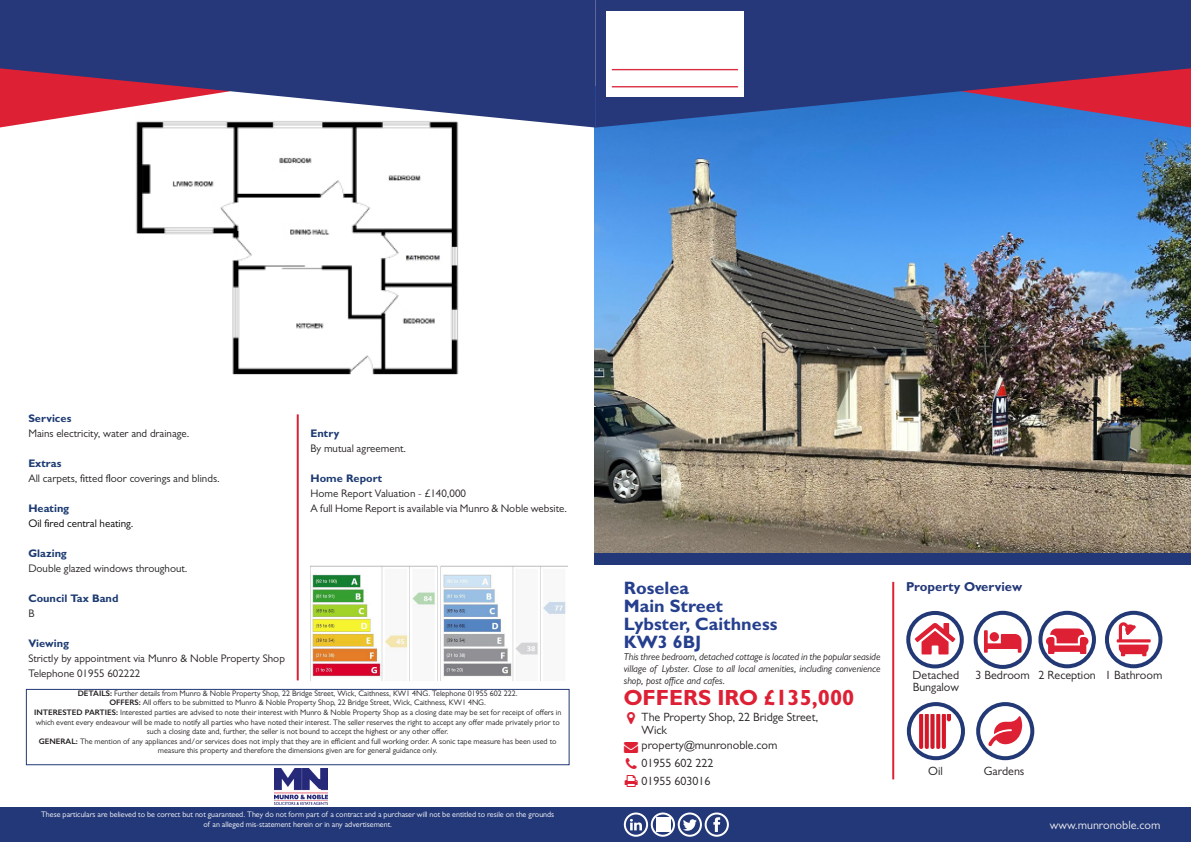
<style>
.page{position:relative;width:1191px;height:842px;background:#fff}
.page>*{position:absolute;margin:0;border:0;box-sizing:border-box;transform-origin:0 0}
.t1{font:700 22px "Gill Sans";color:#de2035}
.t2{font:700 18px "Gill Sans";color:#253f8e}
.t3{font:700 13px "Gill Sans";color:#233878}
.t4{font:12px "Gill Sans";color:#231f20}
.t5{font:12px "Gill Sans";color:#eeecf1}
.t6{font:11px/15px "Gill Sans";color:#231f20}
.t7{font:700 11px "Gill Sans";color:#1d3b72}
.t8{font:11px "Gill Sans";color:#000}
.t9{font:italic 10px/12px "Gill Sans";color:#231f20;text-align:justify}
.t10{font:8px/9.6px "Gill Sans";color:#231f20;text-align:center}
.t11{font:8px/9.6px "Gill Sans";color:#fff;text-align:center}
.s1{font-weight:600}
</style>
<div class="page">
<img style="left:136px;top:128px;width:323px;height:247px">
<img style="left:594px;top:128px;width:597px;height:425px">
<svg style="left:595px;top:0;width:596px;height:128px;fill:#26387a"></svg>
<div style="left:595px;top:808px;width:596px;height:34px;background:#233878"></div>
<hr style="left:892px;top:582px;width:2px;height:197px;background:#de2035">
<div style="left:594px;top:553px;width:597px;height:12px;background:#233878"></div>
<svg style="left:656px;top:818px;width:14px;height:14px"></svg>
<div style="left:651px;top:812px;width:24px;height:25px;border:2px solid #fff;border-radius:50%"></div>
<div style="left:624px;top:812px;width:24px;height:25px;border:2px solid #fff;border-radius:50%"></div>
<svg style="left:683px;top:819px;width:14px;height:12px"></svg>
<svg style="left:713px;top:817px;width:7px;height:15px"></svg>
<svg style="left:630px;top:819px;width:12px;height:11px"></svg>
<div style="left:677px;top:812px;width:25px;height:25px;border:2px solid #fff;border-radius:50%"></div>
<div style="left:704px;top:812px;width:25px;height:25px;border:2px solid #fff;border-radius:50%"></div>
<div style="left:906px;top:611px;width:57px;height:57px;border:4px solid #223976;border-radius:50%"></div>
<div style="left:1105px;top:611px;width:57px;height:57px;border:4px solid #223976;border-radius:50%"></div>
<svg style="left:914px;top:623px;width:41px;height:31px"></svg>
<svg style="left:1116px;top:622px;width:34px;height:34px"></svg>
<svg style="left:984px;top:630px;width:37px;height:23px"></svg>
<svg style="left:1046px;top:628px;width:42px;height:26px"></svg>
<svg style="left:988px;top:716px;width:34px;height:30px"></svg>
<div style="left:1038px;top:611px;width:58px;height:57px;border:4px solid #223976;border-radius:50%"></div>
<div style="left:973px;top:611px;width:58px;height:58px;border:4px solid #223976;border-radius:50%"></div>
<div style="left:976px;top:702px;width:58px;height:58px;border:4px solid #223976;border-radius:50%"></div>
<svg style="left:0;top:0;width:595px;height:128px;fill:#26387a"></svg>
<img style="left:310px;top:565px;width:257px;height:115px">
<div style="left:0;top:808px;width:595px;height:34px;background:#233878"></div>
<hr style="left:297px;top:414px;width:2px;height:266px;background:#de2036">
<div style="left:907px;top:702px;width:58px;height:58px;border:4px solid #223976;border-radius:50%"></div>
<img style="left:919px;top:714px;width:31px;height:34px">
<img style="left:606px;top:11px;width:137px;height:85px">
<img style="left:275px;top:768px;width:52px;height:37px">
<div style="left:26px;top:689px;width:543px;height:76px;border:1px solid #223976"></div>
<p class="t7" style="left:28px;top:411px;width:44px">Services</p>
<p class="t6" style="left:28px;top:426px;width:163px">Mains electricity, water and drainage.</p>
<p class="t7" style="left:28px;top:456px;width:35px">Extras</p>
<p class="t6" style="left:28px;top:471px;width:193px">All carpets, fitted floor coverings and blinds.</p>
<p class="t7" style="left:28px;top:501px;width:42px">Heating</p>
<p class="t8" style="left:28px;top:517px;width:106px">Oil fired central heating.</p>
<p class="t7" style="left:28px;top:546px;width:40px">Glazing</p>
<p class="t6" style="left:28px;top:561px;width:161px">Double glazed windows throughout.</p>
<p class="t7" style="left:28px;top:591px;width:92px">Council Tax Band</p>
<p class="t6" style="left:28px;top:606px;width:8px">B</p>
<p class="t7" style="left:28px;top:636px;width:42px">Viewing</p>
<p class="t6" style="left:28px;top:651px;width:258px">Strictly by appointment via Munro &amp; Noble Property Shop<br>Telephone 01955 602222</p>
<p class="t7" style="left:310px;top:426px;width:30px">Entry</p>
<p class="t6" style="left:310px;top:441px;width:97px">By mutual agreement.</p>
<p class="t7" style="left:310px;top:471px;width:73px">Home Report</p>
<p class="t6" style="left:310px;top:486px;width:157px">Home Report Valuation - £140,000</p>
<p class="t6" style="left:310px;top:501px;width:258px">A full Home Report is available via Munro &amp; Noble website.</p>
<p class="t10" style="left:78px;top:688px;width:441px"><span class="s1">DETAILS:</span> Further details from Munro &amp; Noble Property Shop, 22 Bridge Street, Wick, Caithness, KW1 4NG. Telephone 01955 602 222.</p>
<p class="t10" style="left:109px;top:698px;width:378px"><span class="s1">OFFERS:</span> All offers to be submitted to Munro &amp; Noble Property Shop, 22 Bridge Street, Wick, Caithness, KW1 4NG.</p>
<p class="t10" style="left:34px;top:707px;width:529px"><span class="s1">INTERESTED PARTIES:</span> Interested parties are advised to note their interest with Munro &amp; Noble Property Shop as a closing date may be set for receipt of offers in which event every endeavour will be made to notify all parties who have noted their interest. The seller reserves the right to accept any offer made privately prior to such a closing date and, further, the seller is not bound to accept the highest or any other offer.</p>
<p class="t10" style="left:39px;top:736px;width:519px"><span class="s1">GENERAL:</span> The mention of any appliances and/or services does not imply that they are in efficient and full working order. A sonic tape measure has been used to measure this property and therefore the dimensions given are for general guidance only.</p>
<p class="t11" style="left:41px;top:810px;width:514px">These particulars are believed to be correct but not guaranteed. They do not form part of a contract and a purchaser will not be entitled to resile on the grounds of an alleged mis-statement herein or in any advertisement.</p>
<p class="t2" style="left:624px;top:577px;width:67px">Roselea</p>
<p class="t2" style="left:624px;top:595px;width:101px">Main Street</p>
<p class="t2" style="left:624px;top:613px;width:155px">Lybster, Caithness</p>
<p class="t2" style="left:624px;top:631px;width:79px">KW3 6BJ</p>
<p class="t9" style="left:624px;top:650px;width:258px">This three bedroom, detached cottage is located in the popular seaside village of Lybster. Close to all local amenities, including convenience shop, post office and cafes.</p>
<p class="t1" style="left:624px;top:684px;width:232px">OFFERS IRO £135,000</p>
<p class="t4" style="left:641px;top:710px;width:178px">The Property Shop, 22 Bridge Street,</p>
<p class="t4" style="left:641px;top:723px;width:27px">Wick</p>
<p class="t4" style="left:641px;top:738px;width:137px">property@munronoble.com</p>
<p class="t4" style="left:641px;top:756px;width:73px">01955 602 222</p>
<p class="t4" style="left:641px;top:774px;width:70px">01955 603016</p>
<p class="t3" style="left:906px;top:578px;width:118px">Property Overview</p>
<p class="t4" style="left:912px;top:668px;width:48px">Detached</p>
<p class="t4" style="left:975px;top:668px;width:56px">3 Bedroom</p>
<p class="t4" style="left:1038px;top:668px;width:59px">2 Reception</p>
<p class="t4" style="left:1105px;top:668px;width:59px">1 Bathroom</p>
<p class="t4" style="left:912px;top:680px;width:48px">Bungalow</p>
<p class="t4" style="left:928px;top:764px;width:16px">Oil</p>
<p class="t4" style="left:984px;top:764px;width:42px">Gardens</p>
<p class="t5" style="left:1049px;top:818px;width:112px">www.munronoble.com</p>
</div>
